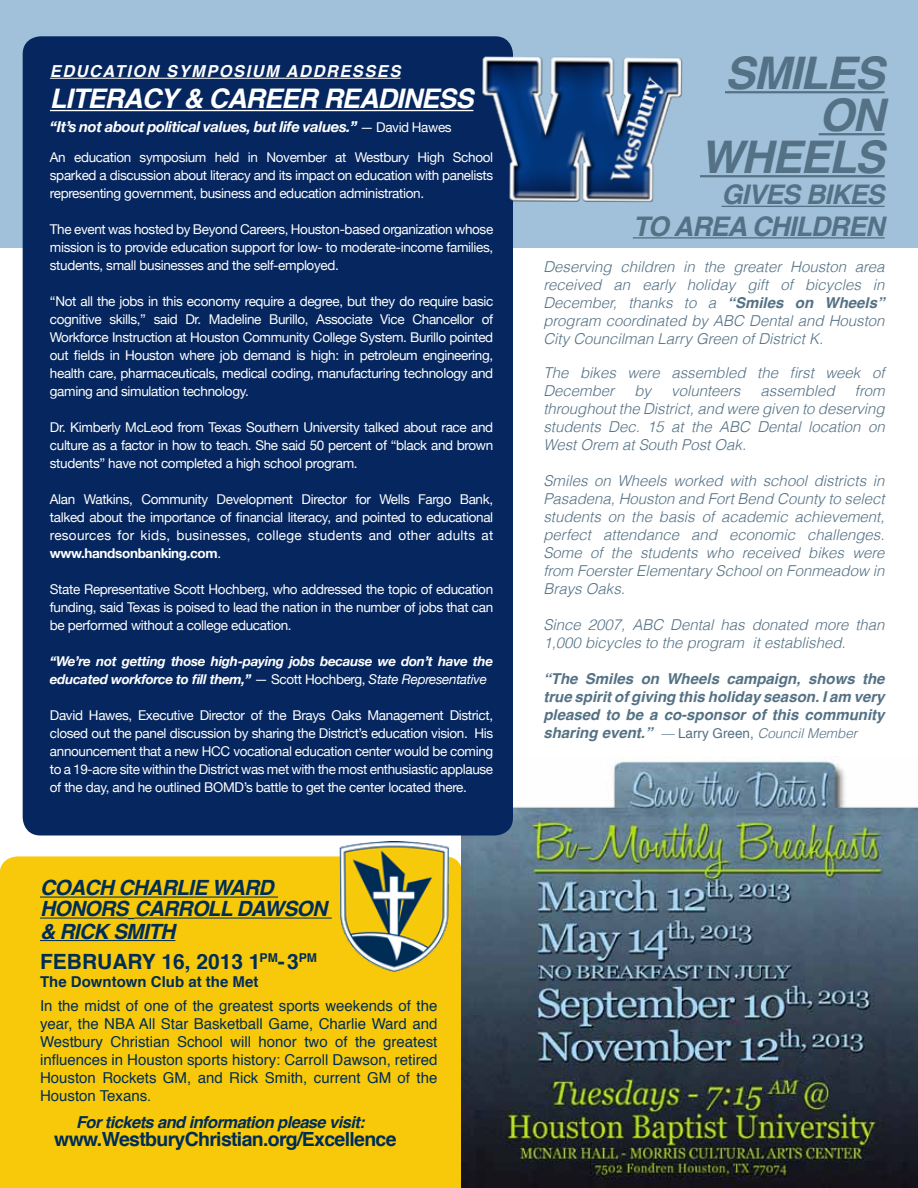
<style>
.page{position:relative;width:918px;height:1188px;background:#fff}
.page>*{position:absolute;margin:0;border:0;box-sizing:border-box;transform-origin:0 0}
.t1{font:italic 700 45px/42px "Helvetica";letter-spacing:-.035em;color:#547185;text-align:right}
.t2{font:italic 700 27px "Helvetica";letter-spacing:-.035em;color:#fff}
.t3{font:italic 700 27px/31.5px "Helvetica";letter-spacing:-.035em;color:#547185;text-align:right}
.t4{font:italic 700 21px/21.8px "Helvetica";letter-spacing:-.035em;color:#002d56}
.t5{font:700 21px "Helvetica";color:#002d56}
.t6{font:700 19.5px "Helvetica";letter-spacing:-.035em;color:#002d56}
.t7{font:italic 700 16.5px "Helvetica";letter-spacing:-.035em;color:#002d56}
.t8{font:italic 700 16.5px "Helvetica";letter-spacing:.09em;color:#fff}
.t9{font:italic 300 15px/18px "Helvetica";color:#547185;text-align:justify}
.t10{font:15px/18px "Helvetica";color:#002d56;text-align:justify}
.t11{font:italic 700 15px/18px "Helvetica";color:#547185;text-align:justify}
.t12{font:italic 700 15px "Helvetica Neue";letter-spacing:-.025em;color:#fff}
.t13{font:700 15px "Helvetica";color:#002d56}
.t14{font:13.5px/18px "Helvetica Neue";letter-spacing:-.025em;color:#fff;text-align:justify}
.t15{font:italic 700 13.5px/18px "Helvetica Neue";letter-spacing:-.025em;color:#fff}
.s1{font-weight:400;font-style:normal;font-size:13.5px}
.s2{font-weight:700}
.s3{font-weight:400;font-style:normal}
.s4{font-weight:400}
.s5{font-weight:300;font-size:13.5px}
</style>
<div class="page">
<div style="left:0;top:856px;width:461px;height:332px;background:#f7c90a"></div>
<img style="left:461px;top:756px;width:457px;height:432px">
<div style="left:1px;top:0;width:917px;height:247px;background:#a1c1da"></div>
<div style="left:23px;top:36px;width:490px;height:800px;background:#05265e;border-radius:18px"></div>
<img style="left:482px;top:44px;width:201px;height:158px">
<hr style="left:50px;top:78px;width:350px;height:1px;background:#fff">
<hr style="left:50px;top:110px;width:423px;height:1px;background:#fff">
<hr style="left:725px;top:91px;width:160px;height:2px;background:#547185">
<hr style="left:819px;top:133px;width:66px;height:2px;background:#547185">
<hr style="left:700px;top:175px;width:185px;height:2px;background:#547185">
<hr style="left:722px;top:206px;width:163px;height:1px;background:#547185">
<hr style="left:633px;top:237px;width:252px;height:2px;background:#547185">
<hr style="left:40px;top:897px;width:238px;height:1px;background:#002d56">
<hr style="left:40px;top:918px;width:88px;height:1px;background:#002d56">
<hr style="left:134px;top:918px;width:198px;height:1px;background:#002d56">
<hr style="left:40px;top:940px;width:135px;height:1px;background:#002d56">
<img style="left:339px;top:841px;width:111px;height:132px">
<p class="t8" style="left:50px;top:58px;width:251px">Education Symposium Add</p>
<p class="t8" style="left:326px;top:58px;width:76px">resses</p>
<h2 class="t2" style="left:50px;top:77px;width:425px">literac y &amp; career Readiness</h2>
<p class="t12" style="left:50px;top:117px;width:403px">“It’s not about political values, but life values.” <span class="s1">— David Hawes</span></p>
<p class="t14" style="left:50px;top:148px;width:445px">An education symposium held in November at Westbury High School sparked a discussion about literacy and its impact on education with panelists representing government, business and education administration.</p>
<p class="t14" style="left:50px;top:220px;width:445px">The event was hosted by Beyond Careers, Houston-based organization whose mission is to provide education support for low- to moderate-income families, students, small businesses and the self-employed.</p>
<p class="t14" style="left:50px;top:292px;width:445px">“Not all the jobs in this economy require a degree, but they do require basic cognitive skills,” said Dr. Madeline Burillo, Associate Vice Chancellor of Workforce Instruction at Houston Community College System. Burillo pointed out fields in Houston where job demand is high: in petroleum engineering, health care, pharmaceuticals, medical coding, manufacturing technology and gaming and simulation technology.</p>
<p class="t14" style="left:50px;top:418px;width:445px">Dr. Kimberly McLeod from Texas Southern University talked about race and culture as a factor in how to teach. She said 50 percent of “black and brown students” have not completed a high school program.</p>
<p class="t14" style="left:50px;top:490px;width:445px">Alan Watkins, Community Development Director for Wells Fargo Bank, talked about the importance of financial literacy, and pointed to educational resources for kids, businesses, college students and other adults at <span class="s2">www.handsonbanking.com</span>.</p>
<p class="t14" style="left:50px;top:580px;width:445px">State Representative Scott Hochberg, who addressed the topic of education funding, said Texas is poised to lead the nation in the number of jobs that can be performed without a college education.</p>
<p class="t15" style="left:50px;top:652px;width:445px">“We’re not getting those high-paying jobs because we don’t have the educated workforce to fill them,” <span class="s3">— Scott Hochberg,</span> <span class="s4">State Representative</span></p>
<p class="t14" style="left:50px;top:706px;width:445px">David Hawes, Executive Director of the Brays Oaks Management District, closed out the panel discussion by sharing the District’s education vision. His announcement that a new HCC vocational education center would be coming to a 19-acre site within the District was met with the most enthusiastic applause of the day, and he outlined BOMD’s battle to get the center located there.</p>
<h3 class="t4" style="left:40px;top:877px;width:289px">Coach Charlie Ward honorS Carroll Dawson &amp; Rick Smith</h3>
<h3 class="t5" style="left:40px;top:944px;width:279px">February 16, 2013 1<sup>pm</sup>-3<sup>pm</sup></h3>
<p class="t13" style="left:40px;top:969px;width:220px">The Downtown Club at the Met</p>
<p class="t10" style="left:40px;top:997px;width:399px">In the midst of one of the greatest sports weekends of the year, the NBA All Star Basketball Game, Charlie Ward and Westbury Christian School will honor two of the greatest influences in Houston sports history: Carroll Dawson, retired Houston Rockets GM, and Rick Smith, current GM of the Houston Texans.</p>
<p class="t7" style="left:76px;top:1108px;width:290px">For tickets and information please visit:</p>
<h3 class="t6" style="left:54px;top:1123px;width:344px">www.WestburyChristian.org/Excellence</h3>
<h1 class="t1" style="left:700px;top:52px;width:186px">Smiles on<br>Wheels</h1>
<h2 class="t3" style="left:633px;top:179px;width:253px">gives bikes<br>to area children</h2>
<p class="t9" style="left:543px;top:258px;width:343px">Deserving children in the greater Houston area received an early holiday gift of bicycles in December, thanks to a <span class="s2">“Smiles on Wheels” </span>program coordinated by ABC Dental and Houston City Councilman Larry Green of District K.</p>
<p class="t9" style="left:543px;top:364px;width:343px">The bikes were assembled the first week of<br>December</p>
<p class="t9" style="left:543px;top:382px;width:343px;text-indent:312px">from throughout the District, and were given to deserving students Dec. 15 at the ABC Dental location on West Orem at South Post Oak.</p>
<p class="t9" style="left:543px;top:472px;width:344px">Smiles on Wheels worked with school districts in Pasadena, Houston and Fort Bend County to select students on the basis of academic achievement, perfect attendance and economic challenges.<br>Some of the students who received bikes were from Foerster Elementary School on Fonmeadow in Brays Oaks.</p>
<p class="t9" style="left:543px;top:616px;width:343px">Since 2007, ABC Dental has donated more than<br>1,000 bicycles to the program it established.</p>
<p class="t11" style="left:543px;top:670px;width:344px">“The Smiles on Wheels campaign, shows the true spirit of giving this holiday season. I am very pleased to be a co-sponsor of this community sharing event.” <span class="s5">—</span> <span class="s1">Larry Green,</span> <span class="s5">Council Member</span></p>
<p class="t9" style="left:634px;top:382px;width:18px">by</p>
<p class="t9" style="left:671px;top:382px;width:71px">volunteers</p>
<p class="t9" style="left:761px;top:382px;width:76px">assembled</p>
</div>
